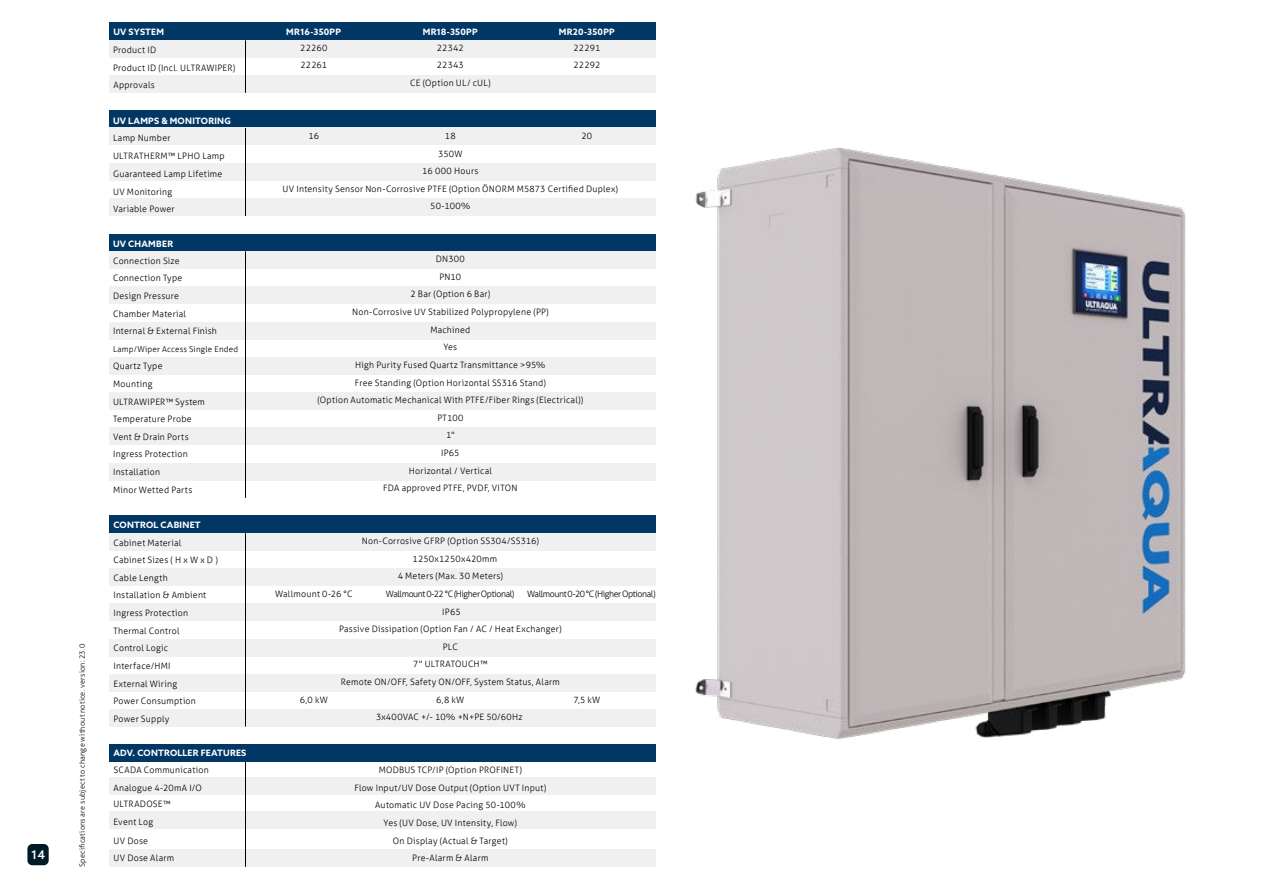
<style>
.page{position:relative;width:1263px;height:893px;background:#fff}
.page>*{position:absolute;margin:0;border:0;box-sizing:border-box;transform-origin:0 0}
.t1{font:500 12px "Azo Sans";color:#fff}
.t2{font:300 8.85px/17.5px "Aller";letter-spacing:.025em;color:#000}
.t3{font:700 8.85px "Azo Sans";letter-spacing:.025em;color:#fff}
.t4{font:300 8.85px "Aller";letter-spacing:-.05em;color:#000}
.t5{font:300 8.1px "Aller";letter-spacing:.025em;color:#000}
.t6{font:300 7.35px "Aller";letter-spacing:.03em;color:#000}
</style>
<div class="page">
<img style="left:695px;top:147px;width:491px;height:592px">
<div style="left:109px;top:110px;width:546px;height:18px;background:#003764"></div>
<div style="left:109px;top:234px;width:546px;height:17px;background:#003764"></div>
<div style="left:109px;top:516px;width:546px;height:17px;background:#003764"></div>
<div style="left:109px;top:744px;width:546px;height:18px;background:#003764"></div>
<div style="left:109px;top:22px;width:546px;height:18px;background:#003764"></div>
<div style="left:109px;top:40px;width:546px;height:18px;background:#f0f0f0"></div>
<div style="left:109px;top:75px;width:546px;height:18px;background:#f0f0f0"></div>
<div style="left:109px;top:128px;width:546px;height:17px;background:#f0f0f0"></div>
<div style="left:109px;top:163px;width:546px;height:18px;background:#f0f0f0"></div>
<div style="left:109px;top:198px;width:546px;height:18px;background:#f0f0f0"></div>
<div style="left:109px;top:251px;width:546px;height:18px;background:#f0f0f0"></div>
<div style="left:109px;top:287px;width:546px;height:17px;background:#f0f0f0"></div>
<div style="left:109px;top:322px;width:546px;height:17px;background:#f0f0f0"></div>
<div style="left:109px;top:357px;width:546px;height:18px;background:#f0f0f0"></div>
<div style="left:109px;top:392px;width:546px;height:18px;background:#f0f0f0"></div>
<div style="left:109px;top:427px;width:546px;height:18px;background:#f0f0f0"></div>
<div style="left:109px;top:463px;width:546px;height:17px;background:#f0f0f0"></div>
<div style="left:109px;top:533px;width:546px;height:18px;background:#f0f0f0"></div>
<div style="left:109px;top:568px;width:546px;height:18px;background:#f0f0f0"></div>
<div style="left:109px;top:604px;width:546px;height:17px;background:#f0f0f0"></div>
<div style="left:109px;top:639px;width:546px;height:17px;background:#f0f0f0"></div>
<div style="left:109px;top:674px;width:546px;height:18px;background:#f0f0f0"></div>
<div style="left:109px;top:778px;width:546px;height:17px;background:#f0f0f0"></div>
<div style="left:109px;top:811px;width:546px;height:18px;background:#f0f0f0"></div>
<div style="left:109px;top:849px;width:546px;height:18px;background:#f0f0f0"></div>
<div style="left:109px;top:709px;width:546px;height:18px;background:#f0f0f0"></div>
<hr style="left:245px;top:533px;width:1px;height:193px;background:#000">
<hr style="left:245px;top:251px;width:1px;height:247px;background:#000">
<hr style="left:245px;top:762px;width:1px;height:105px;background:#000">
<hr style="left:245px;top:128px;width:1px;height:88px;background:#000">
<hr style="left:245px;top:40px;width:1px;height:53px;background:#000">
<div style="left:27px;top:844px;width:22px;height:21px;background:#001a26;border-radius:5px"></div>
<p class="t3" style="left:113px;top:26px;width:52px">UV SYSTEM</p>
<p class="t2" style="left:113px;top:42px;width:124px">Product ID<br>Product ID (Incl. ULTRAWIPER)</p>
<p class="t2" style="left:113px;top:76px;width:43px">Approvals</p>
<p class="t3" style="left:113px;top:115px;width:119px">UV LAMPS &amp; MONITORING</p>
<p class="t2" style="left:113px;top:129px;width:59px">Lamp Number</p>
<p class="t2" style="left:113px;top:148px;width:113px">ULTRATHERM™ LPHO Lamp<br>Guaranteed Lamp Lifetime<br>UV Monitoring<br>Variable Power</p>
<p class="t3" style="left:113px;top:238px;width:62px">UV CHAMBER</p>
<p class="t2" style="left:113px;top:252px;width:105px">Connection Size<br>Connection Type<br>Design Pressure<br>Chamber Material<br>Internal &amp; External Finish</p>
<p class="t2" style="left:113px;top:357px;width:93px">Quartz Type<br>Mounting<br>ULTRAWIPER™ System<br>Temperature Probe<br>Vent &amp; Drain Ports<br>Ingress Protection<br>Installation<br>Minor Wetted Parts</p>
<p class="t5" style="left:113px;top:345px;width:127px">Lamp/Wiper Access Single Ended</p>
<p class="t3" style="left:113px;top:520px;width:89px">CONTROL CABINET</p>
<p class="t2" style="left:113px;top:552px;width:106px">Cabinet Sizes ( H x W x D )</p>
<p class="t2" style="left:113px;top:534px;width:69px">Cabinet Material</p>
<p class="t2" style="left:113px;top:570px;width:94px">Cable Length<br>Installation &amp; Ambient<br>Ingress Protection<br>Thermal Control</p>
<p class="t2" style="left:113px;top:658px;width:59px">Interface/HMI</p>
<p class="t6" style="left:78px;top:867px;width:225px;rotate:-90deg">Specifications are subject to change without notice. version: 23.0</p>
<p class="t2" style="left:113px;top:640px;width:56px">Control Logic</p>
<p class="t2" style="left:113px;top:675px;width:84px">External Wiring<br>Power Consumption<br>Power Supply</p>
<p class="t3" style="left:113px;top:747px;width:134px">ADV. CONTROLLER FEATURES</p>
<p class="t2" style="left:113px;top:780px;width:90px">Analogue 4-20mA I/O</p>
<p class="t2" style="left:113px;top:762px;width:97px">SCADA Communication</p>
<p class="t2" style="left:113px;top:796px;width:59px">ULTRADOSE™</p>
<p class="t2" style="left:113px;top:832px;width:36px">UV Dose</p>
<p class="t2" style="left:113px;top:813px;width:41px">Event Log</p>
<h1 class="t1" style="left:31px;top:847px;width:15px">14</h1>
<p class="t2" style="left:113px;top:850px;width:62px">UV Dose Alarm</p>
<p class="t3" style="left:286px;top:26px;width:56px">MR16-350PP</p>
<p class="t3" style="left:423px;top:26px;width:56px">MR18-350PP</p>
<p class="t3" style="left:559px;top:26px;width:58px">MR20-350PP</p>
<p class="t2" style="left:300px;top:40px;width:29px">22260</p>
<p class="t2" style="left:437px;top:40px;width:29px">22342</p>
<p class="t2" style="left:573px;top:40px;width:28px">22291</p>
<p class="t2" style="left:300px;top:57px;width:28px">22261</p>
<p class="t2" style="left:437px;top:57px;width:29px">22343</p>
<p class="t2" style="left:573px;top:57px;width:28px">22292</p>
<p class="t2" style="left:410px;top:75px;width:82px">CE (Option UL/ cUL)</p>
<p class="t2" style="left:308px;top:128px;width:12px">16</p>
<p class="t2" style="left:581px;top:128px;width:12px">20</p>
<p class="t2" style="left:283px;top:128px;width:337px;text-align:center">18<br>350W<br>16 000 Hours<br>UV Intensity Sensor Non-Corrosive PTFE (Option ÖNORM M5873 Certified Duplex)<br>50-100%</p>
<p class="t2" style="left:317px;top:251px;width:267px;text-align:center">DN300<br>PN10<br>2 Bar (Option 6 Bar)<br>Non-Corrosive UV Stabilized Polypropylene (PP)<br>Machined<br>Yes<br>High Purity Fused Quartz Transmittance &gt;95%<br>Free Standing (Option Horizontal SS316 Stand)<br>(Option Automatic Mechanical With PTFE/Fiber Rings (Electrical))<br>PT100<br>1"<br>IP65<br>Horizontal / Vertical<br>FDA approved PTFE, PVDF, VITON</p>
<p class="t2" style="left:362px;top:533px;width:179px">Non-Corrosive GFRP (Option SS304/SS316)</p>
<p class="t2" style="left:412px;top:551px;width:86px">1250x1250x420mm</p>
<p class="t2" style="left:398px;top:568px;width:107px">4 Meters (Max. 30 Meters)</p>
<p class="t4" style="left:386px;top:590px;width:130px">Wallmount 0-22 °C (Higher Optional)</p>
<p class="t4" style="left:527px;top:590px;width:130px">Wallmount 0-20 °C (Higher Optional)</p>
<p class="t2" style="left:339px;top:603px;width:224px;text-align:center">IP65<br>Passive Dissipation (Option Fan / AC / Heat Exchanger)<br>PLC<br>7" ULTRATOUCH™<br>Remote ON/OFF, Safety ON/OFF, System Status, Alarm<br>6,8 kW<br>3x400VAC +/- 10% +N+PE 50/60Hz</p>
<p class="t2" style="left:275px;top:586px;width:79px">Wallmount 0-26 °C</p>
<p class="t2" style="left:300px;top:692px;width:29px">6,0 kW</p>
<p class="t2" style="left:573px;top:692px;width:28px">7,5 kW</p>
<p class="t2" style="left:354px;top:762px;width:193px;text-align:center">MODBUS TCP/IP (Option PROFINET)<br>Flow Input/UV Dose Output (Option UVT Input)<br>Automatic UV Dose Pacing 50-100%<br>Yes (UV Dose, UV Intensity, Flow)<br>On Display (Actual &amp; Target)<br>Pre-Alarm &amp; Alarm</p>
</div>
